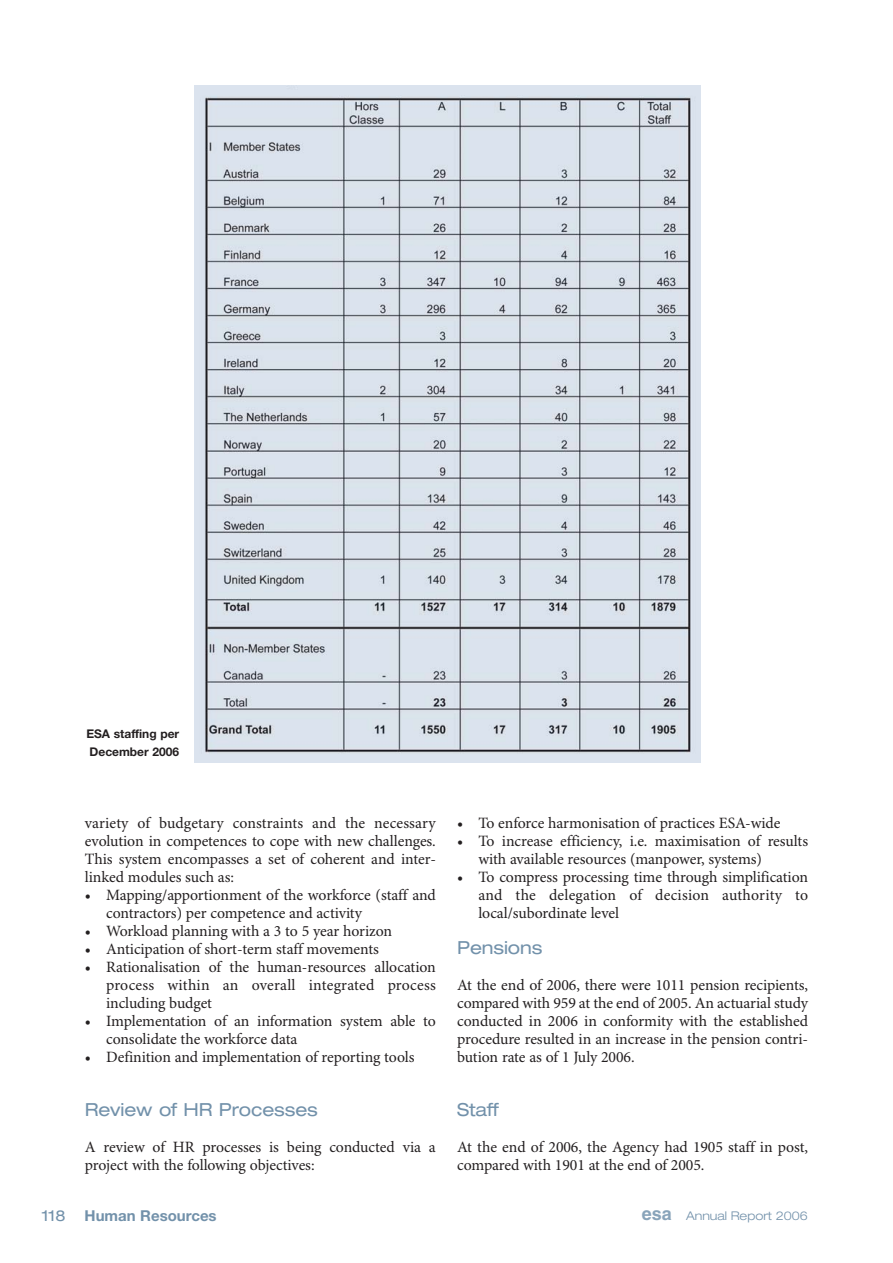
<style>
.page{position:relative;width:893px;height:1263px;background:#fff}
.page>*{position:absolute;margin:0;border:0;box-sizing:border-box;transform-origin:0 0}
.t1{font:expanded 18px "Helvetica Neue LT Std";letter-spacing:-.005em;color:#7291aa}
.t2{font:15.75px/18px "Minion Pro";letter-spacing:-.005em;color:#231f20}
.t3{font:700 15px "Helvetica Neue LT Std";color:#7291aa}
.t4{font:expanded 15px "Helvetica Neue LT Std";color:#7291aa}
.t5{font:700 12px/18px "Helvetica Neue LT Std";color:#231f20}
.t6{font:300 expanded 12px "Helvetica Neue LT Std";color:#7291aa}
.s1{font-family:"Helvetica LT Std";font-weight:700;font-stretch:normal;font-size:18px;color:#89a4ba}
</style>
<div class="page">
<svg style="left:194px;top:85px;width:507px;height:678px;background:#ced5de"></svg>
<p class="t5" style="left:86px;top:726px;width:94px">ESA staffing per<br>December 2006</p>
<p class="t2" style="left:85px;top:815px;width:352px;text-align:justify">variety of budgetary constraints and the necessary evolution in competences to cope with new challenges.<br>This system encompasses a set of coherent and inter&shy;linked modules such as:</p>
<p class="t2" style="left:106px;top:887px;width:331px;text-indent:-21px">• Mapping/apportionment of the workforce (staff and contractors) per competence and activity</p>
<p class="t2" style="left:85px;top:923px;width:309px">• Workload planning with a 3 to 5 year horizon</p>
<p class="t2" style="left:85px;top:941px;width:295px">• Anticipation of short-term staff movements</p>
<p class="t2" style="left:106px;top:959px;width:331px;text-align:justify;text-indent:-21px">• Rationalisation of the human-resources allocation process within an overall integrated process including budget</p>
<p class="t2" style="left:106px;top:1013px;width:331px;text-indent:-21px">• Implementation of an information system able to consolidate the workforce data</p>
<p class="t2" style="left:85px;top:1049px;width:331px">• Definition and implementation of reporting tools</p>
<p class="t1" style="left:85px;top:1103px;width:234px">Review of HR Processes</p>
<p class="t2" style="left:85px;top:1139px;width:352px">A review of HR processes is being conducted via a project with the following objectives:</p>
<p class="t2" style="left:457px;top:815px;width:325px">• To enforce harmonisation of practices ESA-wide</p>
<p class="t2" style="left:478px;top:833px;width:331px;text-indent:-21px">• To increase efficiency, i.e. maximisation of results with available resources (manpower, systems)</p>
<p class="t2" style="left:478px;top:869px;width:331px;text-align:justify;text-indent:-21px">• To compress processing time through simplification and the delegation of decision authority to local/subordinate level</p>
<p class="t1" style="left:457px;top:941px;width:87px">Pensions</p>
<p class="t2" style="left:457px;top:977px;width:352px;text-align:justify">At the end of 2006, there were 1011 pension recipients, compared with 959 at the end of 2005. An actuarial study conducted in 2006 in conformity with the established procedure resulted in an increase in the pension contri&shy;bution rate as of 1 July 2006.</p>
<p class="t1" style="left:457px;top:1103px;width:43px">Staff</p>
<p class="t2" style="left:457px;top:1139px;width:352px">At the end of 2006, the Agency had 1905 staff in post, compared with 1901 at the end of 2005.</p>
<p class="t4" style="left:42px;top:1210px;width:25px">118</p>
<p class="t3" style="left:85px;top:1210px;width:134px">Human Resources</p>
<p class="t6" style="left:642px;top:1211px;width:167px"><span class="s1">esa</span> Annual Report 2006</p>
</div>
